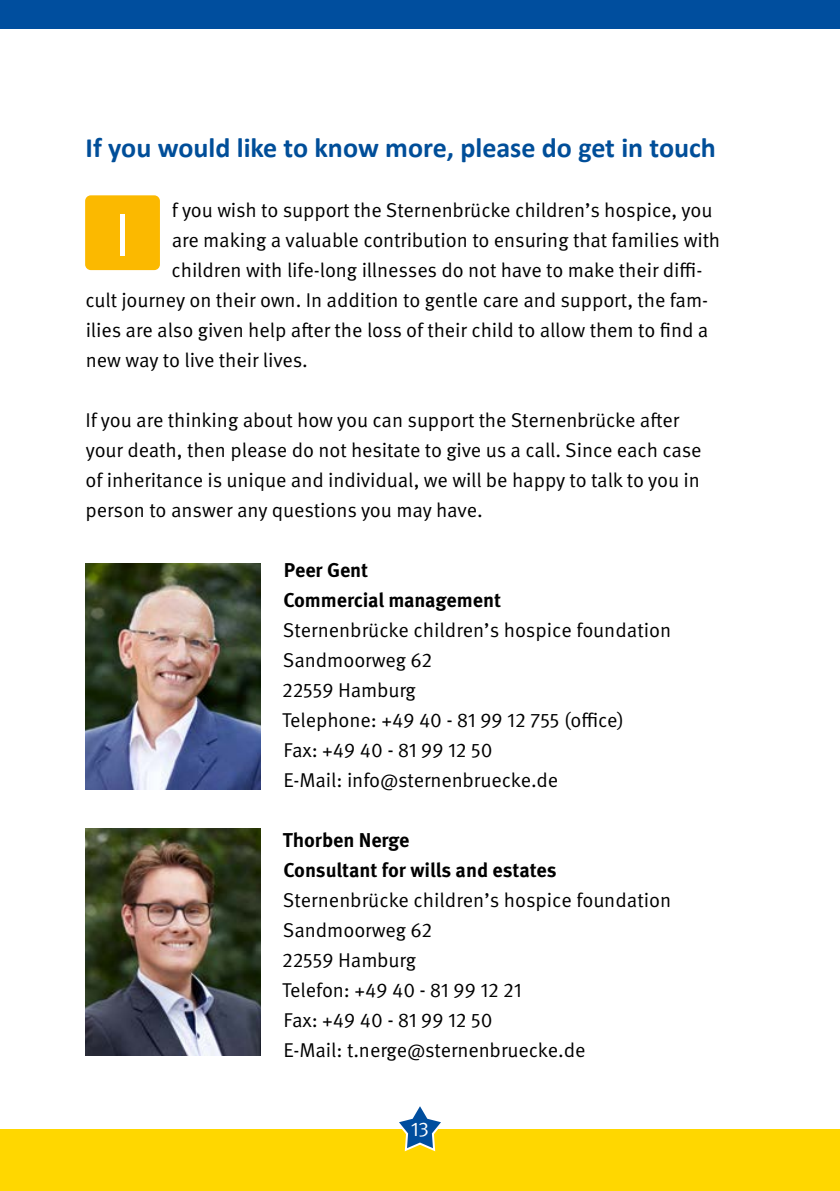
<style>
.page{position:relative;width:840px;height:1191px;background:#fff}
.page>*{position:absolute;margin:0;border:0;box-sizing:border-box;transform-origin:0 0}
.t1{font:60px "Meta Pro Norm";color:#fff}
.t2{font:700 28px "Calibri";color:#004e99}
.t3{font:20px/30px "Meta Pro Norm";letter-spacing:-.005em;color:#000}
.t4{font:700 20px/30px "Meta Pro";letter-spacing:-.005em;color:#000}
.t5{font:20px "Meta Pro Norm";color:#fff}
.s1{font-size:21.2px}
</style>
<div class="page">
<div style="left:85px;top:195px;width:75px;height:75px;background:#fbb900;border-radius:6px"></div>
<img style="left:85px;top:563px;width:175px;height:226px">
<img style="left:85px;top:828px;width:175px;height:227px">
<div style="left:0;top:1129px;width:839px;height:62px;background:#ffd700"></div>
<svg style="left:399px;top:1106px;width:42px;height:46px"></svg>
<div style="left:0;top:0;width:839px;height:28px;background:#004e9e"></div>
<h2 class="t2" style="left:86px;top:130px;width:631px">If you would like to know more, please do get in touch</h2>
<p class="t3" style="left:172px;top:194px;width:541px">f you wish to support the Sternenbrücke children’s hospice, you</p>
<p class="t3" style="left:171px;top:224px;width:550px">are making a valuable contribution to ensuring that families with</p>
<p class="t3" style="left:171px;top:254px;width:532px">children with life-long illnesses do not have to make their diffi-</p>
<p class="t3" style="left:85px;top:284px;width:624px">cult journey on their own. In addition to gentle care and support, the fam-</p>
<p class="t3" style="left:86px;top:314px;width:623px">ilies are also given help after the loss of their child to allow them to find a</p>
<p class="t3" style="left:86px;top:344px;width:221px">new way to live their lives.</p>
<h1 class="t1" style="left:114px;top:189px;width:18px">I</h1>
<p class="t3" style="left:85px;top:404px;width:617px">If you are thinking about how you can support the Sternenbrücke after your death, then please do not hesitate to give us a call. Since each case of inheritance is unique and individual, we will be happy to talk to you in person to answer any questions you may have.</p>
<p class="t4" style="left:283px;top:554px;width:219px">Peer Gent<br>Commercial management</p>
<p class="t3" style="left:282px;top:614px;width:390px">Sternenbrücke children’s hospice foundation<br>Sandmoorweg 62<br>22559 Hamburg<br>Telephone: +49 40 <span class="s1">-</span> 81 99 12 755 (office)<br>Fax: +49 40 <span class="s1">-</span> 81 99 12 50<br>E-Mail: info@sternenbruecke.de</p>
<p class="t4" style="left:283px;top:824px;width:275px">Thorben Nerge<br>Consultant for wills and estates</p>
<p class="t3" style="left:282px;top:884px;width:390px">Sternenbrücke children’s hospice foundation<br>Sandmoorweg 62<br>22559 Hamburg<br>Telefon: +49 40 <span class="s1">-</span> 81 99 12 21<br>Fax: +49 40 <span class="s1">-</span> 81 99 12 50<br>E-Mail: t.nerge@sternenbruecke.de</p>
<p class="t5" style="left:411px;top:1114px;width:19px">13</p>
</div>
